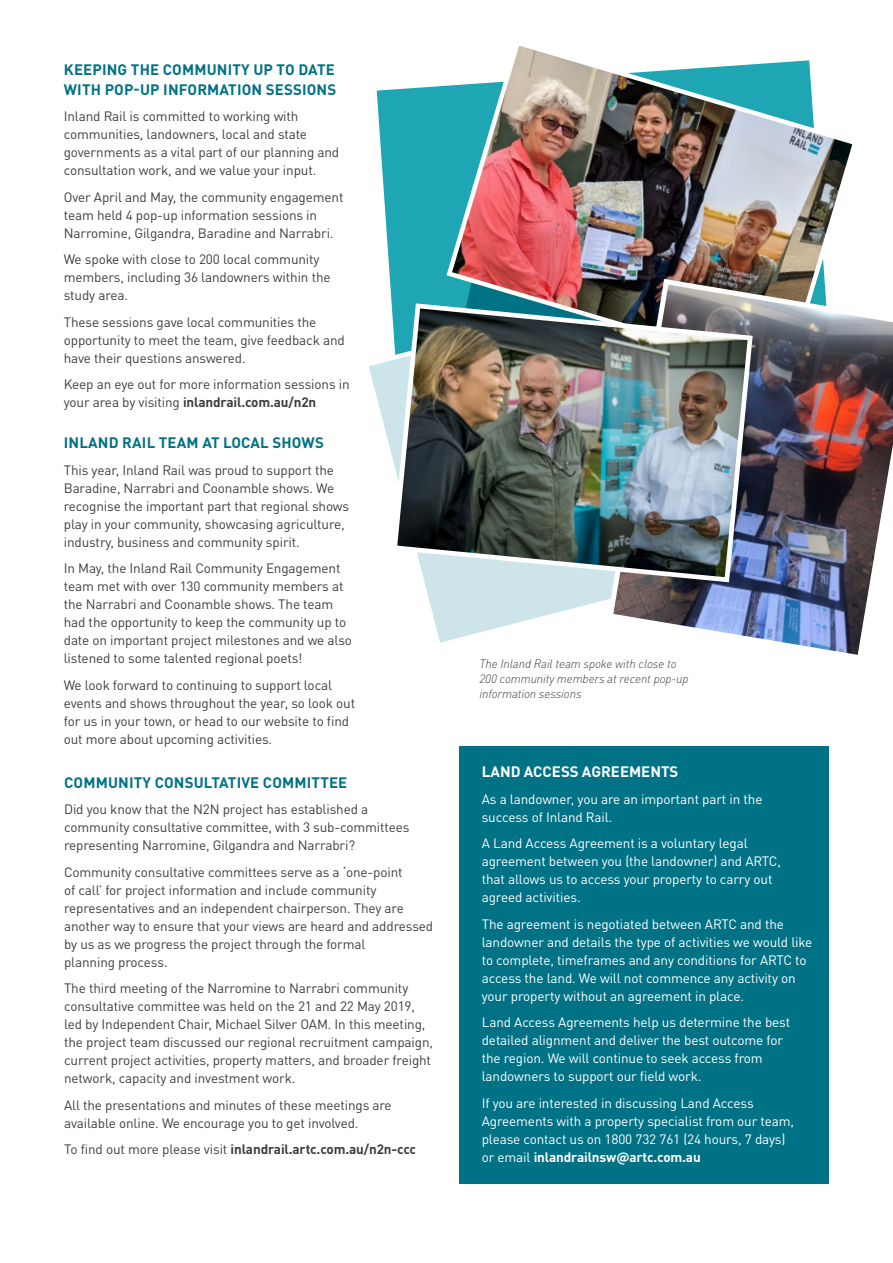
<style>
.page{position:relative;width:893px;height:1263px;background:#fff}
.page>*{position:absolute;margin:0;border:0;box-sizing:border-box;transform-origin:0 0}
.t1{font:700 15px/19.5px "DINOT";letter-spacing:.01em;color:#007286}
.t2{font:700 15px "DINOT";color:#fff}
.t3{font:13.5px/18px "DINOT";letter-spacing:-.01em;color:#3e3e3f}
.t4{font:13.5px/18px "DINOT";letter-spacing:-.01em;color:#fff}
.t5{font:700 13.5px "DINOT";letter-spacing:-.01em;color:#3e3e3f}
.t6{font:italic 300 12px/15px "DINOT";letter-spacing:-.01em;color:#3e3e3f}
.s1{font-weight:700}
.s2{font-weight:400}
</style>
<div class="page">
<svg style="left:377px;top:85px;width:67px;height:184px;background:#35afbc"></svg>
<svg style="left:369px;top:269px;width:236px;height:374px"></svg>
<img style="left:444px;top:45px;width:408px;height:256px">
<img style="left:605px;top:276px;width:288px;height:379px">
<img style="left:390px;top:301px;width:365px;height:284px">
<div style="left:459px;top:747px;width:369px;height:437px;background:#007286"></div>
<h1 class="t1" style="left:64px;top:59px;width:274px">KEEPING THE COMMUNITY UP TO DATE<br>WITH POP-UP INFORMATION SESSIONS</h1>
<p class="t3" style="left:64px;top:106px;width:277px">Inland Rail is committed to working with communities, landowners, local and state governments as a vital part of our planning and consultation work, and we value your input.</p>
<p class="t3" style="left:64px;top:187px;width:281px">Over April and May, the community engagement team held 4 pop-up information sessions in<br>Narromine, Gilgandra, Baradine and Narrabri.</p>
<p class="t3" style="left:64px;top:249px;width:268px">We spoke with close to 200 local community members, including 36 landowners within the study area.</p>
<p class="t3" style="left:64px;top:312px;width:283px">These sessions gave local communities the opportunity to meet the team, give feedback and have their questions answered.</p>
<p class="t3" style="left:64px;top:374px;width:287px">Keep an eye out for more information sessions in your area by visiting <span class="s1">inlandrail.com.au/n2n</span></p>
<p class="t1" style="left:64px;top:431px;width:262px">INLAND RAIL TEAM AT LOCAL SHOWS</p>
<p class="t3" style="left:64px;top:459px;width:287px">This year, Inland Rail was proud to support the Baradine, Narrabri and Coonamble shows. We recognise the important part that regional shows play in your community, showcasing agriculture, industry, business and community spirit.</p>
<p class="t3" style="left:64px;top:558px;width:290px">In May, the Inland Rail Community Engagement team met with over 130 community members at the Narrabri and Coonamble shows. The team had the opportunity to keep the community up to date on important project milestones and we also listened to some talented regional poets!</p>
<p class="t3" style="left:64px;top:674px;width:293px">We look forward to continuing to support local events and shows throughout the year, so look out for us in your town, or head to our website to find out more about upcoming activities.</p>
<p class="t1" style="left:64px;top:771px;width:285px">COMMUNITY CONSULTATIVE COMMITTEE</p>
<p class="t3" style="left:64px;top:799px;width:347px">Did you know that the N2N project has established a community consultative committee, with 3 sub-committees representing Narromine, Gilgandra and Narrabri?</p>
<p class="t3" style="left:64px;top:862px;width:371px">Community consultative committees serve as a ‘one-point<br>of call’ for project information and include community representatives and an independent chairperson. They are another way to ensure that your views are heard and addressed by us as we progress the project through the formal<br>planning process.</p>
<p class="t3" style="left:64px;top:978px;width:370px">The third meeting of the Narromine to Narrabri community consultative committee was held on the 21 and 22 May 2019, led by Independent Chair, Michael Silver OAM. In this meeting, the project team discussed our regional recruitment campaign, current project activities, property matters, and broader freight network, capacity and investment work.</p>
<p class="t3" style="left:64px;top:1095px;width:329px">All the presentations and minutes of these meetings are available online. We encourage you to get involved.</p>
<p class="t5" style="left:64px;top:1139px;width:353px"><span class="s2">To find out more please visit</span> inlandrail.artc.com.au/n2n-ccc</p>
<p class="t6" style="left:480px;top:655px;width:211px">The Inland Rail team spoke with close to<br>200 community members at recent pop-up information sessions</p>
<p class="t2" style="left:482px;top:760px;width:198px">LAND ACCESS AGREEMENTS</p>
<p class="t4" style="left:482px;top:788px;width:282px">As a landowner, you are an important part in the success of Inland Rail.</p>
<p class="t4" style="left:482px;top:833px;width:301px">A Land Access Agreement is a voluntary legal agreement between you (the landowner) and ARTC, that allows us to access your property to carry out agreed activities.</p>
<p class="t4" style="left:482px;top:913px;width:332px">The agreement is negotiated between ARTC and the landowner and details the type of activities we would like to complete, timeframes and any conditions for ARTC to access the land. We will not commence any activity on your property without an agreement in place.</p>
<p class="t4" style="left:482px;top:1012px;width:310px">Land Access Agreements help us determine the best detailed alignment and deliver the best outcome for the region. We will continue to seek access from landowners to support our field work.</p>
<p class="t4" style="left:482px;top:1092px;width:314px">If you are interested in discussing Land Access Agreements with a property specialist from our team, please contact us on 1800 732 761 (24 hours, 7 days) or email <span class="s1">inlandrailnsw@artc.com.au</span></p>
</div>
